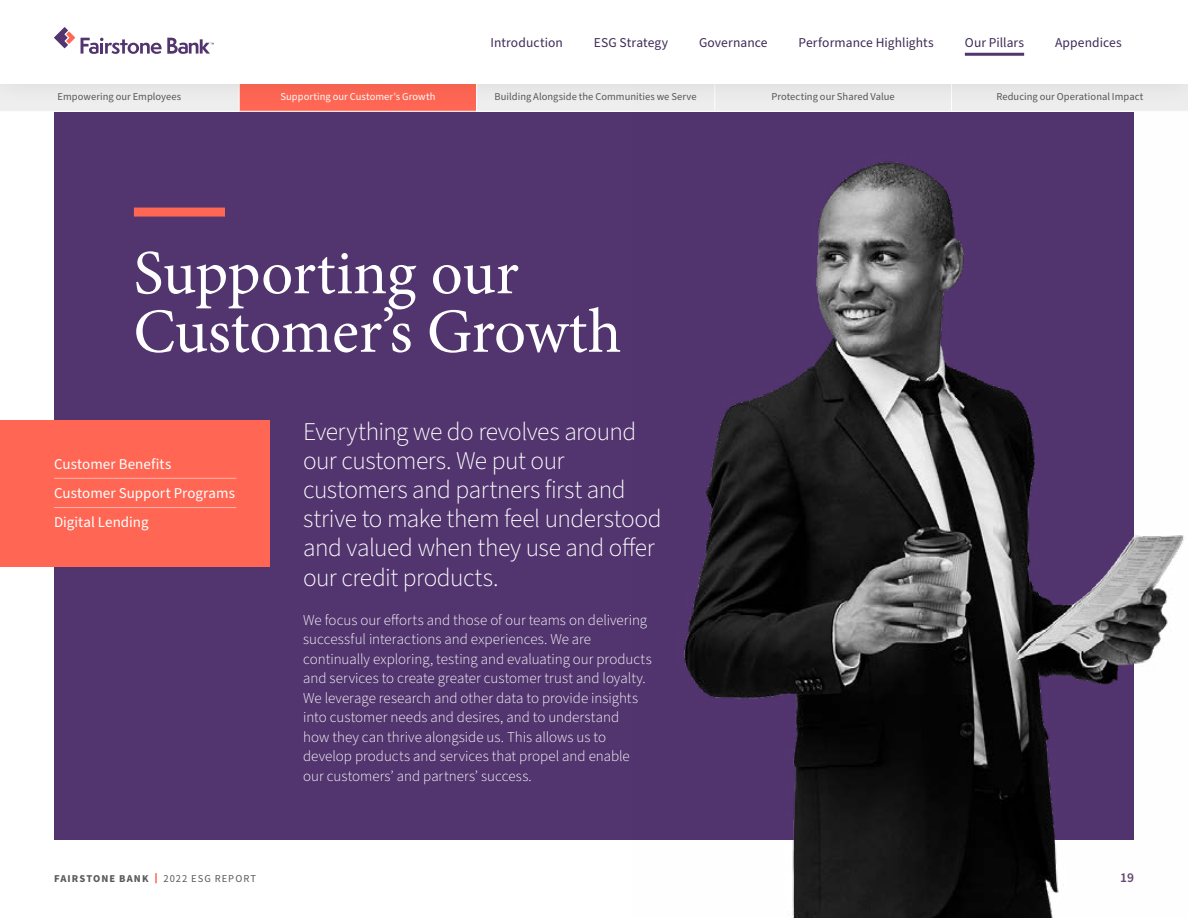
<style>
.page{position:relative;width:1188px;height:918px;background:#fff}
.page>*{position:absolute;margin:0;border:0;box-sizing:border-box;transform-origin:0 0}
.t1{font:63px/58.5px "Minion Pro";letter-spacing:-.005em;color:#fff}
.t2{font:300 25.5px/29.2px "Source Sans Pro";letter-spacing:-.02em;color:#fff}
.t3{font:300 15px/19.5px "Source Sans Pro";color:#fff}
.t4{font:15px/29.2px "Source Sans Pro";letter-spacing:.005em;color:#fff}
.t5{font:13.5px "Source Sans Pro";letter-spacing:.005em;color:#3f2a56}
.t6{font:600 13.5px "Source Sans Pro";color:#654675}
.t7{font:10.5px "Source Sans Pro";letter-spacing:.005em;color:#58595b}
.t8{font:10.5px "Source Sans Pro";letter-spacing:.005em;color:#fff}
.t9{font:700 10.5px "Source Sans Pro";letter-spacing:.1em;color:#58595b}
.t10{font:10.5px "Source Sans Pro";letter-spacing:.1em;color:#58595b}
</style>
<div class="page">
<div style="left:0;top:79px;width:239px;height:32px;background:#eeeeef"></div>
<div style="left:239px;top:79px;width:237px;height:32px;background:#ff6754"></div>
<div style="left:477px;top:79px;width:237px;height:32px;background:#eeeeef"></div>
<div style="left:54px;top:112px;width:1080px;height:727px;background:#52356e"></div>
<div style="left:134px;top:208px;width:91px;height:9px;background:#ff6754"></div>
<div style="left:0;top:420px;width:270px;height:146px;background:#ff6754"></div>
<hr style="left:54px;top:478px;width:182px;height:1px;background:#ffb3aa">
<hr style="left:54px;top:507px;width:182px;height:1px;background:#ffb3aa">
<img style="left:633px;top:106px;width:555px;height:812px">
<svg style="left:155px;top:873px;width:2px;height:10px"></svg>
<div style="left:0;top:0;width:1188px;height:106px;background:#000;opacity:.15"></div>
<div style="left:0;top:0;width:1188px;height:83px;background:#fff"></div>
<svg style="left:54px;top:27px;width:21px;height:21px"></svg>
<svg style="left:81px;top:38px;width:133px;height:16px"></svg>
<hr style="left:965px;top:53px;width:59px;height:3px;background:#52356e">
<hr style="left:0;top:111px;width:1188px;height:1px;background:#fff">
<p class="t5" style="left:491px;top:33px;width:74px">Introduction</p>
<p class="t5" style="left:594px;top:33px;width:76px">ESG Strategy</p>
<p class="t5" style="left:699px;top:33px;width:70px">Governance</p>
<p class="t5" style="left:799px;top:33px;width:137px">Performance Highlights</p>
<p class="t5" style="left:965px;top:33px;width:61px">Our Pillars</p>
<p class="t5" style="left:1055px;top:33px;width:68px">Appendices</p>
<p class="t7" style="left:58px;top:90px;width:125px">Empowering our Employees</p>
<p class="t8" style="left:280px;top:90px;width:156px">Supporting our Customer’s Growth</p>
<p class="t7" style="left:495px;top:90px;width:204px">Building Alongside the Communities we Serve</p>
<p class="t7" style="left:771px;top:90px;width:125px">Protecting our Shared Value</p>
<p class="t7" style="left:996px;top:90px;width:148px">Reducing our Operational Impact</p>
<h1 class="t1" style="left:133px;top:244px;width:490px">Supporting our<br>Customer’s Growth</h1>
<p class="t4" style="left:54px;top:450px;width:182px">Customer Benefits<br>Customer Support Programs<br>Digital Lending</p>
<h2 class="t2" style="left:303px;top:417px;width:360px">Everything we do revolves around our customers. We put our customers and partners first and strive to make them feel understood and valued when they use and offer our credit products.</h2>
<p class="t3" style="left:303px;top:611px;width:350px">We focus our efforts and those of our teams on delivering successful interactions and experiences. We are continually exploring, testing and evaluating our products and services to create greater customer trust and loyalty.<br>We leverage research and other data to provide insights into customer needs and desires, and to understand<br>how they can thrive alongside us. This allows us to develop products and services that propel and enable our customers’ and partners’ success.</p>
<p class="t9" style="left:54px;top:871px;width:96px">FAIRSTONE BANK</p>
<p class="t10" style="left:163px;top:871px;width:94px">2022 ESG REPORT</p>
<p class="t6" style="left:1120px;top:868px;width:15px">19</p>
</div>
